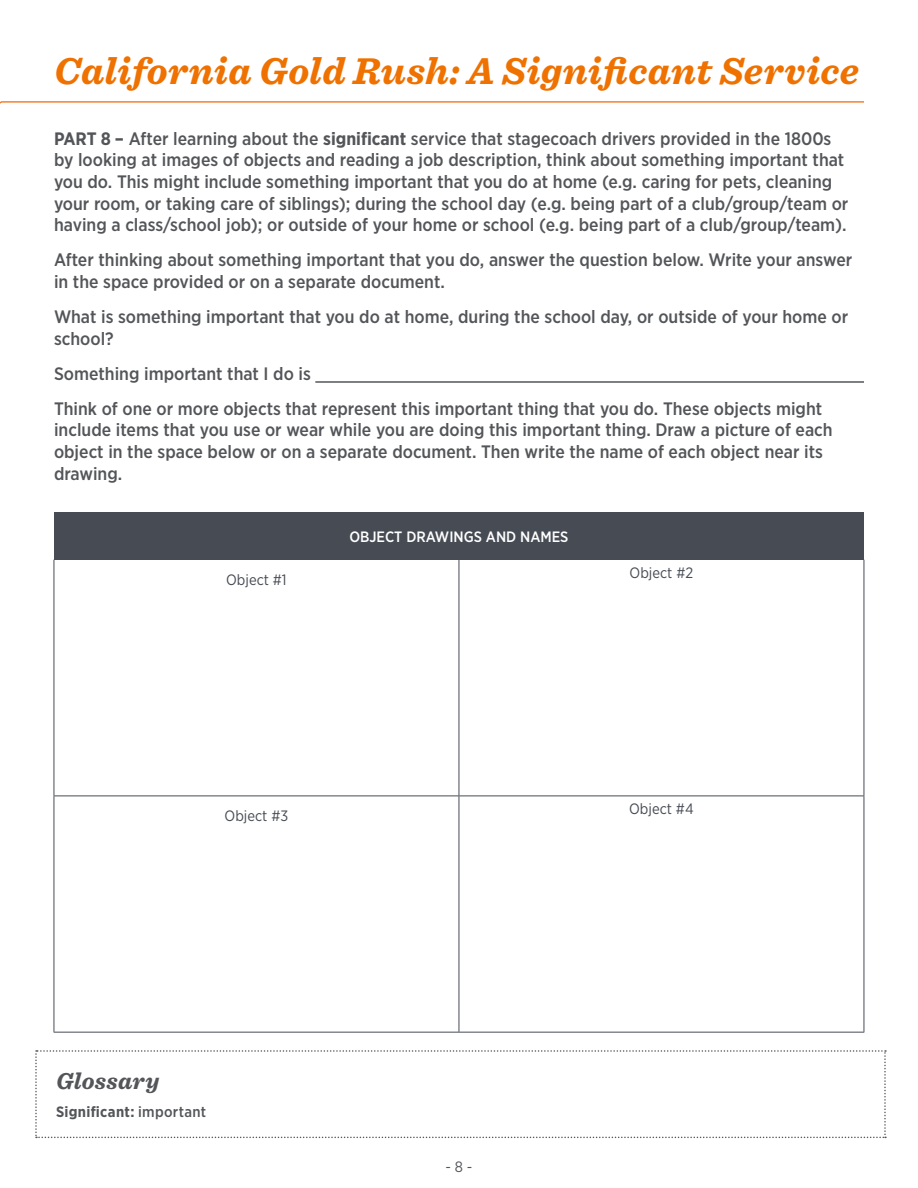
<style>
.page{position:relative;width:918px;height:1188px;background:#fff}
.page>*{position:absolute;margin:0;border:0;box-sizing:border-box;transform-origin:0 0}
.t1{font:italic 700 39px "Sentinel";letter-spacing:.01em;color:#ef7100}
._1_1_Header{font:italic 700 24px "Sentinel";letter-spacing:.015em;color:#535559}
.t2{font:500 18px/21.6px "Gotham Narrow";color:#535559}
.t3{font:15px "Gotham Narrow";color:#464b54}
.t4{font:500 15px "Gotham Narrow";color:#fff}
._1_1_Header-2{font:700 15px "Gotham Narrow";letter-spacing:.02em;color:#535559}
.t5{font:15px "Gotham Narrow";color:#535559}
.s1{font-weight:700}
.s2{font-weight:500}
</style>
<div class="page">
<svg style="left:0;top:101px;width:864px;height:3px"></svg>
<div style="left:54px;top:512px;width:810px;height:48px;background:#464b54"></div>
<hr style="left:54px;top:560px;width:1px;height:236px;background:#464b54">
<hr style="left:864px;top:560px;width:1px;height:236px;background:#464b54">
<hr style="left:54px;top:796px;width:1px;height:236px;background:#464b54">
<hr style="left:864px;top:796px;width:1px;height:236px;background:#464b54">
<hr style="left:459px;top:560px;width:1px;height:236px;background:#464b54">
<hr style="left:54px;top:796px;width:405px;height:1px;background:#464b54">
<hr style="left:459px;top:796px;width:405px;height:1px;background:#464b54">
<hr style="left:459px;top:796px;width:1px;height:236px;background:#464b54">
<hr style="left:54px;top:1032px;width:405px;height:1px;background:#464b54">
<hr style="left:459px;top:1032px;width:405px;height:1px;background:#464b54">
<svg style="left:35px;top:1050px;width:851px;height:88px"></svg>
<hr style="left:315px;top:381px;width:549px;height:2px;background:#535559">
<h1 class="t1" style="left:54px;top:40px;width:807px">California Gold Rush: A Significant Service</h1>
<p class="t2" style="left:54px;top:127px;width:796px"><span class="s1">PART 8 –</span> After learning about the <span class="s1">significant</span> service that stagecoach drivers provided in the 1800s by looking at images of objects and reading a job description, think about something important that you do. This might include something important that you do at home (e.g. caring for pets, cleaning your room, or taking care of siblings); during the school day (e.g. being part of a club/group/team or having a class/school job); or outside of your home or school (e.g. being part of a club/group/team).</p>
<p class="t2" style="left:54px;top:249px;width:800px">After thinking about something important that you do, answer the question below. Write your answer in the space provided or on a separate document.</p>
<p class="t2" style="left:54px;top:306px;width:796px">What is something important that you do at home, during the school day, or outside of your home or school?</p>
<p class="t2" style="left:54px;top:362px;width:259px">Something important that I do is</p>
<p class="t2" style="left:54px;top:397px;width:780px">Think of one or more objects that represent this important thing that you do. These objects might include items that you use or wear while you are doing this important thing. Draw a picture of each object in the space below or on a separate document. Then write the name of each object near its drawing.</p>
<p class="t3" style="left:226px;top:570px;width:62px">Object #1</p>
<p class="t4" style="left:349px;top:527px;width:221px">OBJECT DRAWINGS AND NAMES</p>
<p class="t3" style="left:630px;top:563px;width:65px">Object #2</p>
<p class="t3" style="left:225px;top:806px;width:65px">Object #3</p>
<p class="t3" style="left:629px;top:799px;width:66px">Object #4</p>
<p class="_1_1_Header" style="left:56px;top:1062px;width:105px">Glossary</p>
<p class="_1_1_Header-2" style="left:56px;top:1102px;width:152px">Significant: <span class="s2">important</span></p>
<p class="t5" style="left:445px;top:1157px;width:29px">- 8 -</p>
</div>
